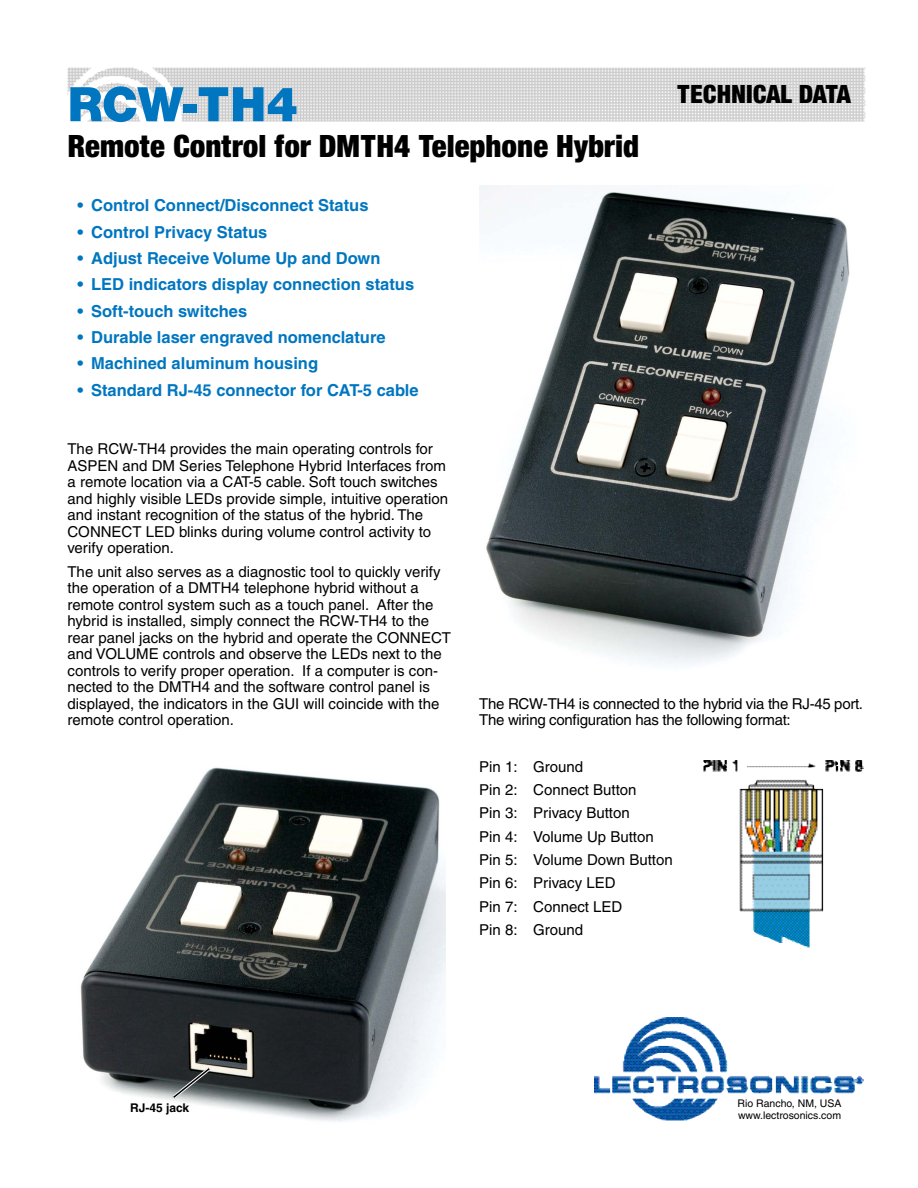
<style>
.page{position:relative;width:918px;height:1188px;background:#fff}
.page>*{position:absolute;margin:0;border:0;box-sizing:border-box;transform-origin:0 0}
.t1{font:900 51px "Sans";color:#0076c0}
.t2{font:900 condensed 33px "Sans";color:#000}
.t3{font:900 condensed 27px "Sans";color:#000}
.t4{font:700 16.5px "Helvetica";color:#0076c0}
.t5{font:15px/16.5px "Helvetica";color:#000}
.t6{font:15px/16.5px "Helvetica";letter-spacing:-.02em;color:#000}
.t7{font:700 12px "Helvetica";color:#000}
.t8{font:10.5px/12.1px "Helvetica";color:#000}
</style>
<div class="page">
<img style="left:80px;top:767px;width:366px;height:355px">
<svg style="left:170px;top:1065px;width:43px;height:36px;background:#696e6e"></svg>
<img style="left:68px;top:68px;width:798px;height:54px">
<img style="left:622px;top:1017px;width:242px;height:77px">
<img style="left:704px;top:760px;width:160px;height:188px">
<img style="left:479px;top:186px;width:371px;height:478px">
<h1 class="t1" style="left:68px;top:73px;width:232px">RCW-TH4</h1>
<h2 class="t2" style="left:68px;top:126px;width:573px">Remote Control for DMTH4 Telephone Hybrid</h2>
<p class="t4" style="left:78px;top:196px;width:292px">• Control Connect/Disconnect Status</p>
<p class="t4" style="left:78px;top:222px;width:191px">• Control Privacy Status</p>
<p class="t4" style="left:78px;top:248px;width:304px">• Adjust Receive Volume Up and Down</p>
<p class="t4" style="left:78px;top:275px;width:338px">• LED indicators display connection status</p>
<p class="t4" style="left:78px;top:301px;width:171px">• Soft-touch switches</p>
<p class="t4" style="left:78px;top:327px;width:310px">• Durable laser engraved nomenclature</p>
<p class="t4" style="left:78px;top:353px;width:242px">• Machined aluminum housing</p>
<p class="t4" style="left:78px;top:380px;width:343px">• Standard RJ-45 connector for CAT-5 cable</p>
<h3 class="t3" style="left:677px;top:77px;width:176px">TECHNICAL DATA</h3>
<p class="t5" style="left:68px;top:441px;width:382px">The RCW-TH4 provides the main operating controls for ASPEN and DM Series Telephone Hybrid Interfaces from a remote location via a CAT-5 cable. Soft touch switches and highly visible LEDs provide simple, intuitive operation and instant recognition of the status of the hybrid. The CONNECT LED blinks during volume control activity to verify operation.</p>
<p class="t5" style="left:68px;top:563px;width:385px">The unit also serves as a diagnostic tool to quickly verify the operation of a DMTH4 telephone hybrid without a remote control system such as a touch panel. After the hybrid is installed, simply connect the RCW-TH4 to the rear panel jacks on the hybrid and operate the CONNECT and VOLUME controls and observe the LEDs next to the controls to verify proper operation. If a computer is con&shy;nected to the DMTH4 and the software control panel is displayed, the indicators in the GUI will coincide with the remote control operation.</p>
<p class="t6" style="left:479px;top:695px;width:385px">The RCW-TH4 is connected to the hybrid via the RJ-45 port.<br>The wiring configuration has the following format:</p>
<p class="t5" style="left:479px;top:755px;width:195px;line-height:23.4px">Pin 1: Ground<br>Pin 2: Connect Button<br>Pin 3: Privacy Button<br>Pin 4: Volume Up Button<br>Pin 5: Volume Down Button<br>Pin 6: Privacy LED<br>Pin 7: Connect LED<br>Pin 8: Ground</p>
<p class="t7" style="left:130px;top:1101px;width:61px">RJ-45 jack</p>
<p class="t8" style="left:738px;top:1097px;width:106px">Rio Rancho, NM, USA www.lectrosonics.com</p>
</div>
